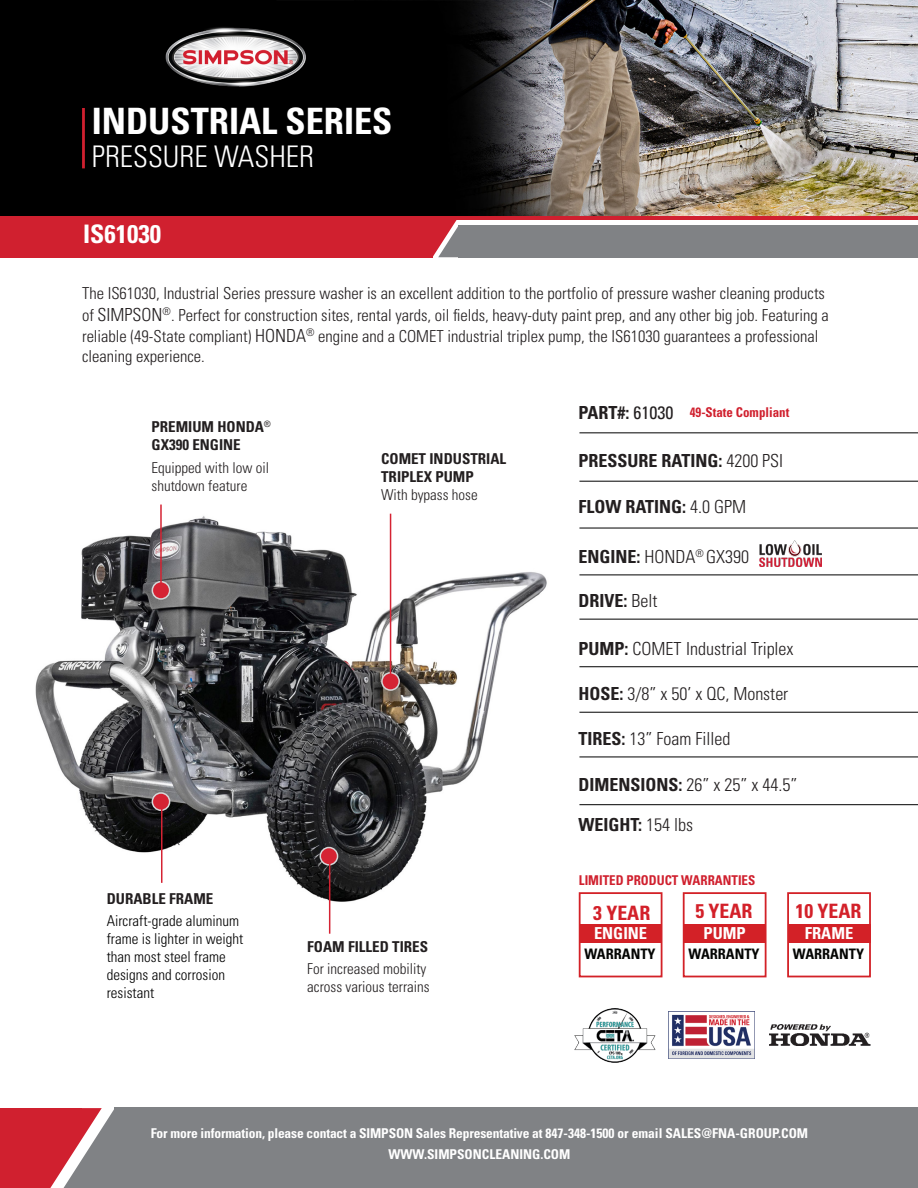
<style>
.page{position:relative;width:918px;height:1188px;background:#fff}
.page>*{position:absolute;margin:0;border:0;box-sizing:border-box;transform-origin:0 0}
.t1{font:700 condensed 36.3px "Univers LT Std";color:#fff}
.t2{font:300 condensed 29.85px "Univers LT Std";color:#fff}
.t3{font:700 condensed 25.5px "Univers LT Std";color:#fff}
.t4{font:700 condensed 19.8px "Univers LT Std";color:#d32029}
.t5{font:300 condensed 18px "Univers LT Std";color:#231f20}
.t6{font:700 condensed 18px "Univers LT Std";color:#231f20}
.t7{font:300 condensed 16.5px/21.6px "Univers LT Std";color:#231f20}
.t8{font:700 condensed 16.5px "Univers LT Std";color:#fff}
.t9{font:300 condensed 15px/18px "Univers LT Std";color:#000}
.t10{font:300 condensed 15px/18px "Univers LT Std";color:#231f20}
.t11{font:700 condensed 15px/18px "Univers LT Std";color:#231f20}
.t12{font:700 condensed 14.4px "Univers LT Std";color:#040503}
.t13{font:700 condensed 13.5px/21px "Univers LT Std";letter-spacing:-.01em;color:#fff;text-align:center}
.t14{font:700 condensed 13.5px "Univers LT Std";color:#d0202e;scale:.96 1}
.s1{font-size:18px}
.s2{font-weight:400}
.s3{font-weight:300}
.s4{font-weight:700}
</style>
<div class="page">
<svg style="left:579px;top:432px;width:339px;height:374px"></svg>
<img style="left:575px;top:1009px;width:80px;height:53px">
<img style="left:668px;top:1012px;width:87px;height:47px">
<div style="left:579px;top:925px;width:83px;height:18px;background:#d32127"></div>
<div style="left:683px;top:925px;width:83px;height:18px;background:#d32127"></div>
<div style="left:788px;top:925px;width:83px;height:18px;background:#d32127"></div>
<div style="left:579px;top:892px;width:83px;height:85px;border:2px solid #d32127"></div>
<div style="left:683px;top:892px;width:84px;height:85px;border:2px solid #d32127"></div>
<div style="left:787px;top:892px;width:84px;height:85px;border:2px solid #d32127"></div>
<img style="left:0;top:0;width:918px;height:216px">
<img style="left:158px;top:22px;width:153px;height:70px">
<hr style="left:82px;top:108px;width:3px;height:60px;background:#d0202f">
<div style="left:0;top:216px;width:433px;height:41px;background:#d0202f"></div>
<hr style="left:0;top:216px;width:918px;height:4px;background:#d0202f">
<div style="left:459px;top:225px;width:459px;height:32px;background:#808285"></div>
<svg style="left:433px;top:220px;width:26px;height:37px"></svg>
<div style="left:0;top:1109px;width:48px;height:79px;background:#d0202f"></div>
<div style="left:0;top:1108px;width:82px;height:8px;background:#d0202f"></div>
<div style="left:115px;top:1108px;width:803px;height:80px;background:#808285"></div>
<svg style="left:48px;top:1108px;width:67px;height:80px"></svg>
<img style="left:760px;top:540px;width:62px;height:26px">
<img style="left:770px;top:1025px;width:101px;height:20px">
<img style="left:35px;top:504px;width:512px;height:430px">
<div style="left:382px;top:673px;width:17px;height:17px;background:#d52333;border-radius:50%"></div>
<div style="left:381px;top:672px;width:19px;height:19px;border:2px solid #d6d7d8;border-radius:50%"></div>
<div style="left:320px;top:848px;width:18px;height:17px;background:#d52333;border-radius:50%"></div>
<div style="left:320px;top:847px;width:18px;height:19px;border:2px solid #d6d7d8;border-radius:50%"></div>
<div style="left:152px;top:582px;width:18px;height:17px;background:#d52333;border-radius:50%"></div>
<div style="left:152px;top:581px;width:18px;height:19px;border:2px solid #d6d7d8;border-radius:50%"></div>
<div style="left:152px;top:793px;width:18px;height:17px;background:#d52333;border-radius:50%"></div>
<div style="left:152px;top:792px;width:18px;height:19px;border:2px solid #d6d7d8;border-radius:50%"></div>
<hr style="left:160px;top:505px;width:2px;height:80px;background:#d52333">
<hr style="left:390px;top:514px;width:1px;height:166px;background:#d52333">
<hr style="left:329px;top:856px;width:1px;height:78px;background:#d52333">
<hr style="left:161px;top:802px;width:1px;height:81px;background:#d52333">
<p class="t1" style="left:92px;top:99px;width:302px">INDUSTRIAL SERIES</p>
<p class="t2" style="left:92px;top:138px;width:224px">PRESSURE WASHER</p>
<p class="t3" style="left:83px;top:218px;width:79px">IS61030</p>
<p class="t7" style="left:82px;top:283px;width:748px">The IS61030, Industrial Series pressure washer is an excellent addition to the portfolio of pressure washer cleaning products of <span class="s1">SIMPSON</span><sup>®</sup>. Perfect for construction sites, rental yards, oil fields, heavy-duty paint prep, and any other big job. Featuring a reliable (49-State compliant) <span class="s1">HONDA</span><sup>®</sup> engine and a COMET industrial triplex pump, the IS61030 guarantees a professional</p>
<p class="t7" style="left:82px;top:346px;width:124px">cleaning experience.</p>
<p class="t11" style="left:152px;top:418px;width:120px">PREMIUM HONDA<sup>®</sup></p>
<p class="t11" style="left:152px;top:436px;width:91px">GX390 ENGINE</p>
<p class="t10" style="left:152px;top:459px;width:119px">Equipped with low oil shutdown feature</p>
<p class="t11" style="left:381px;top:449px;width:127px">COMET INDUSTRIAL<br>TRIPLEX PUMP</p>
<p class="t10" style="left:381px;top:485px;width:98px">With bypass hose</p>
<p class="t11" style="left:107px;top:890px;width:108px">DURABLE FRAME</p>
<p class="t9" style="left:107px;top:912px;width:138px">Aircraft-grade aluminum frame is lighter in weight than most steel frame designs and corrosion resistant</p>
<p class="t11" style="left:307px;top:937px;width:122px">FOAM FILLED TIRES</p>
<p class="t10" style="left:307px;top:960px;width:121px">For increased mobility</p>
<p class="t10" style="left:307px;top:978px;width:124px">across various terrains</p>
<p class="t6" style="left:578px;top:401px;width:97px">PART#: <span class="s2">61030</span></p>
<p class="t6" style="left:578px;top:449px;width:206px">PRESSURE RATING: <span class="s3">4200 PSI</span></p>
<p class="t6" style="left:578px;top:496px;width:169px">FLOW RATING: <span class="s3">4.0 GPM</span></p>
<p class="t5" style="left:578px;top:546px;width:172px"><span class="s4">ENGINE:</span> HONDA<sup>®</sup> GX390</p>
<p class="t6" style="left:578px;top:590px;width:81px">DRIVE: <span class="s3">Belt</span></p>
<p class="t5" style="left:578px;top:638px;width:217px"><span class="s4">PUMP:</span> COMET Industrial Triplex</p>
<p class="t14" style="left:690px;top:404px;width:105px">49-State Compliant</p>
<p class="t5" style="left:578px;top:683px;width:211px"><span class="s4">HOSE:</span> 3/8” x 50’ x QC, Monster</p>
<p class="t5" style="left:578px;top:728px;width:153px"><span class="s4">TIRES:</span> 13” Foam Filled</p>
<p class="t5" style="left:578px;top:773px;width:220px"><span class="s4">DIMENSIONS:</span> 26” x 25” x 44.5”</p>
<p class="t6" style="left:578px;top:814px;width:116px">WEIGHT: <span class="s3">154 lbs</span></p>
<p class="t14" style="left:579px;top:871px;width:185px">LIMITED PRODUCT WARRANTIES</p>
<p class="t4" style="left:593px;top:901px;width:59px">3 YEAR</p>
<p class="t4" style="left:695px;top:899px;width:59px">5 YEAR</p>
<p class="t4" style="left:796px;top:899px;width:67px">10 YEAR</p>
<p class="t12" style="left:584px;top:945px;width:73px">WARRANTY</p>
<p class="t12" style="left:688px;top:945px;width:73px">WARRANTY</p>
<p class="t12" style="left:793px;top:945px;width:73px">WARRANTY</p>
<p class="t8" style="left:594px;top:923px;width:55px">ENGINE</p>
<p class="t8" style="left:704px;top:923px;width:44px">PUMP</p>
<p class="t8" style="left:805px;top:923px;width:50px">FRAME</p>
<p class="t13" style="left:151px;top:1122px;width:659px">For more information, please contact a SIMPSON Sales Representative at 847-348-1500 or email SALES@FNA-GROUP.COM<br>WWW.SIMPSONCLEANING.COM</p>
</div>
